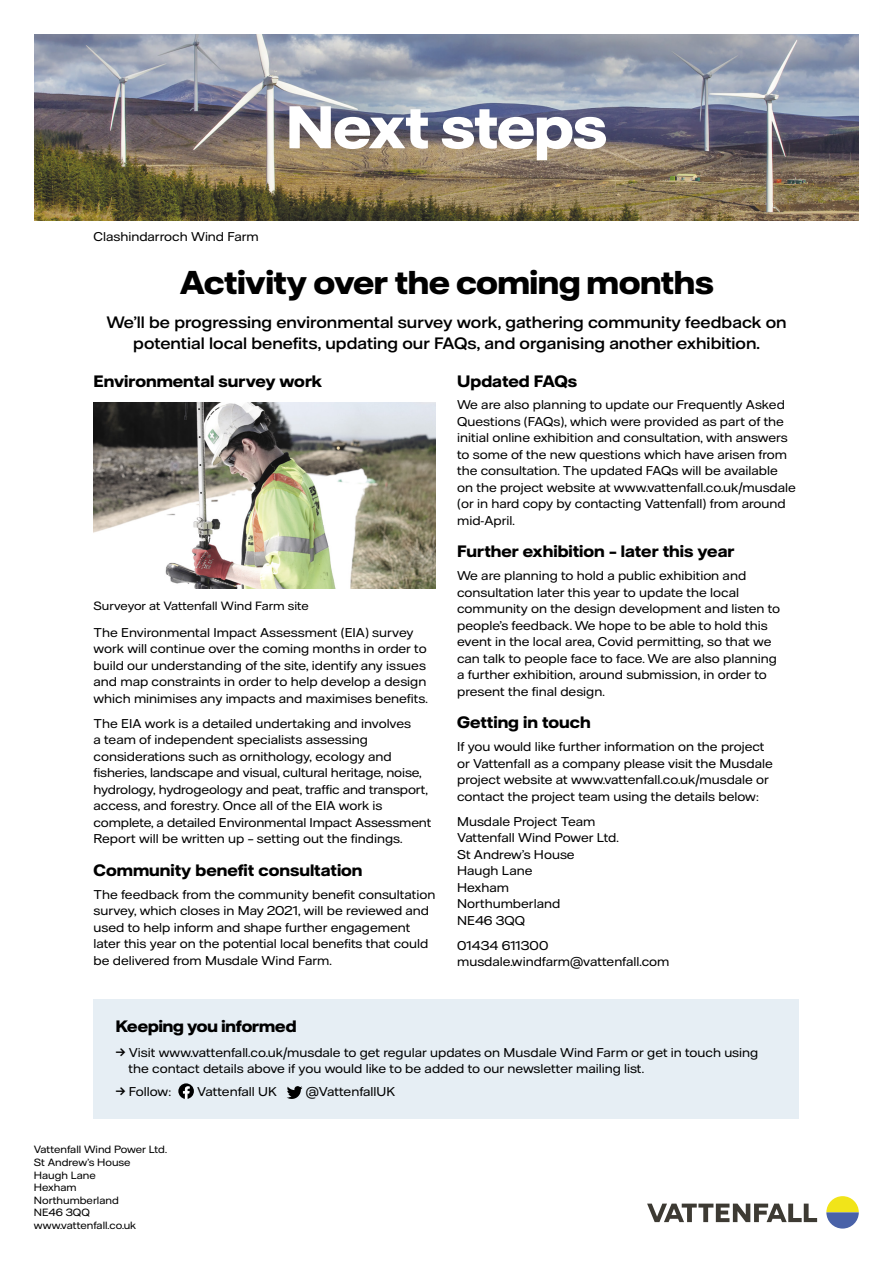
<style>
.page{position:relative;width:893px;height:1263px;background:#fff}
.page>*{position:absolute;margin:0;border:0;box-sizing:border-box;transform-origin:0 0}
.t1{font:700 60px "Vattenfall Hall Display";letter-spacing:-.01em;color:#fff}
.t2{font:700 33px "Vattenfall Hall Display";color:#000}
.t3{font:500 16.5px/21px "Vattenfall Hall";color:#000;text-align:center}
.t4{font:700 16.5px "Vattenfall Hall";color:#000}
.t5{font:700 16.5px "Vattenfall Hall Display";color:#000}
.t6{font:12.75px/16.5px "Vattenfall Hall";color:#000}
.t7{font:12px "Vattenfall Hall";color:#000}
.t8{font:10.5px/12.6px "Vattenfall Hall";color:#000}
.s1{font-weight:500}
</style>
<div class="page">
<img style="left:34px;top:34px;width:825px;height:186px">
<svg style="left:647px;top:1203px;width:170px;height:19px"></svg>
<svg style="left:826px;top:1196px;width:33px;height:32px"></svg>
<div style="left:94px;top:999px;width:705px;height:119px;background:#e6eef4"></div>
<svg style="left:178px;top:1083px;width:16px;height:16px"></svg>
<svg style="left:287px;top:1086px;width:15px;height:13px"></svg>
<img style="left:94px;top:403px;width:342px;height:185px">
<h1 class="t1" style="left:286px;top:90px;width:322px">Next steps</h1>
<p class="t6" style="left:94px;top:228px;width:167px">Clashindarroch Wind Farm</p>
<h2 class="t2" style="left:180px;top:262px;width:535px">Activity over the coming months</h2>
<p class="t3" style="left:107px;top:312px;width:682px">We’ll be progressing environmental survey work, gathering community feedback on potential local benefits, updating our FAQs, and organising another exhibition.</p>
<p class="t4" style="left:94px;top:371px;width:230px">Environmental survey work</p>
<p class="t4" style="left:457px;top:371px;width:122px">Updated FAQs</p>
<p class="t6" style="left:457px;top:396px;width:340px">We are also planning to update our Frequently Asked Questions (FAQs), which were provided as part of the initial online exhibition and consultation, with answers to some of the new questions which have arisen from the consultation. The updated FAQs will be available on the project website at www.vattenfall.co.uk/musdale (or in hard copy by contacting Vattenfall) from around mid-April.</p>
<p class="t4" style="left:457px;top:542px;width:279px">Further exhibition – later this year</p>
<p class="t6" style="left:457px;top:567px;width:325px">We are planning to hold a public exhibition and consultation later this year to update the local community on the design development and listen to people’s feedback. We hope to be able to hold this event in the local area, Covid permitting, so that we can talk to people face to face. We are also planning a further exhibition, around submission, in order to present the final design.</p>
<p class="t4" style="left:457px;top:712px;width:135px">Getting in touch</p>
<p class="t6" style="left:457px;top:738px;width:317px">If you would like further information on the project or Vattenfall as a company please visit the Musdale project website at www.vattenfall.co.uk/musdale or contact the project team using the details below:</p>
<p class="t6" style="left:457px;top:813px;width:163px">Musdale Project Team<br>Vattenfall Wind Power Ltd.<br>St Andrew’s House<br>Haugh Lane<br>Hexham<br>Northumberland<br>NE46 3QQ</p>
<p class="t6" style="left:457px;top:937px;width:214px">01434 611300 musdale.windfarm@vattenfall.com</p>
<p class="t7" style="left:94px;top:599px;width:217px">Surveyor at Vattenfall Wind Farm site</p>
<p class="t6" style="left:94px;top:624px;width:336px">The Environmental Impact Assessment (EIA) survey work will continue over the coming months in order to build our understanding of the site, identify any issues and map constraints in order to help develop a design which minimises any impacts and maximises benefits.</p>
<p class="t6" style="left:94px;top:715px;width:339px">The EIA work is a detailed undertaking and involves<br>a team of independent specialists assessing considerations such as ornithology, ecology and fisheries, landscape and visual, cultural heritage, noise, hydrology, hydrogeology and peat, traffic and transport, access, and forestry. Once all of the EIA work is complete, a detailed Environmental Impact Assessment Report will be written up – setting out the findings.</p>
<p class="t4" style="left:94px;top:860px;width:271px">Community benefit consultation</p>
<p class="t6" style="left:94px;top:886px;width:343px">The feedback from the community benefit consultation survey, which closes in May 2021, will be reviewed and used to help inform and shape further engagement later this year on the potential local benefits that could be delivered from Musdale Wind Farm.</p>
<p class="t5" style="left:116px;top:1016px;width:182px">Keeping you informed</p>
<p class="t6" style="left:129px;top:1044px;width:631px;text-indent:-13px"><span class="s1">→</span> Visit www.vattenfall.co.uk/musdale to get regular updates on Musdale Wind Farm or get in touch using the contact details above if you would like to be added to our newsletter mailing list.</p>
<p class="t6" style="left:116px;top:1083px;width:57px"><span class="s1">→</span> Follow:</p>
<p class="t6" style="left:197px;top:1083px;width:81px">Vattenfall UK</p>
<p class="t6" style="left:306px;top:1083px;width:91px">@VattenfallUK</p>
<p class="t8" style="left:34px;top:1143px;width:135px">Vattenfall Wind Power Ltd.<br>St Andrew’s House<br>Haugh Lane<br>Hexham<br>Northumberland<br>NE46 3QQ www.vattenfall.co.uk</p>
</div>
